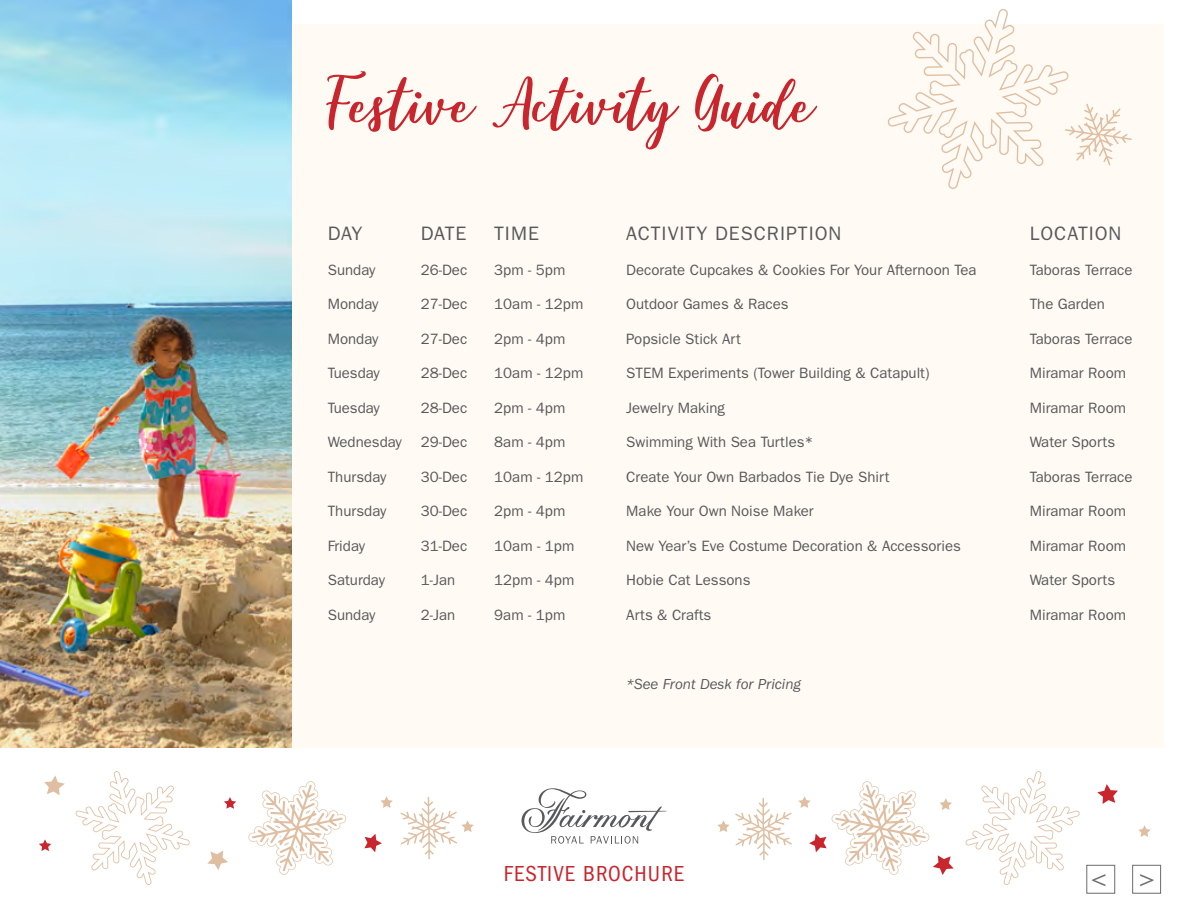
<style>
.page{position:relative;width:1188px;height:918px;background:#fff}
.page>*{position:absolute;margin:0;border:0;box-sizing:border-box;transform-origin:0 0}
.t1{font:27.15px "ITC Franklin Gothic Std";color:#6d6e71}
.t2{font:condensed 22.5px "ITC Franklin Gothic Std";letter-spacing:.05em;color:#c9252c}
.t3{font:19.5px "ITC Franklin Gothic Std";letter-spacing:.05em;color:#58595b}
.t4{font:15px "ITC Franklin Gothic Std";color:#58595b}
.t5{font:italic 15px "ITC Franklin Gothic Std";color:#58595b}
</style>
<div class="page">
<div style="left:292px;top:13px;width:896px;height:734px;background:#fffbf4"></div>
<div style="left:0;top:0;width:1188px;height:918px;border:24px solid #fff"></div>
<svg style="left:326px;top:71px;width:491px;height:79px"></svg>
<svg style="left:888px;top:9px;width:244px;height:180px"></svg>
<img style="left:0;top:0;width:292px;height:747px">
<svg style="left:75px;top:771px;width:115px;height:114px"></svg>
<svg style="left:248px;top:781px;width:99px;height:94px"></svg>
<svg style="left:207px;top:850px;width:21px;height:20px"></svg>
<svg style="left:380px;top:796px;width:13px;height:12px"></svg>
<svg style="left:364px;top:834px;width:18px;height:18px"></svg>
<svg style="left:224px;top:797px;width:12px;height:12px"></svg>
<svg style="left:39px;top:839px;width:12px;height:12px"></svg>
<svg style="left:44px;top:775px;width:21px;height:20px"></svg>
<svg style="left:400px;top:797px;width:74px;height:62px"></svg>
<svg style="left:965px;top:771px;width:115px;height:114px"></svg>
<svg style="left:798px;top:781px;width:156px;height:94px"></svg>
<svg style="left:1138px;top:825px;width:13px;height:12px"></svg>
<svg style="left:1097px;top:784px;width:21px;height:20px"></svg>
<svg style="left:717px;top:798px;width:75px;height:62px"></svg>
<div style="left:1086px;top:865px;width:29px;height:29px;border:1px solid #6d6e71"></div>
<div style="left:1132px;top:865px;width:29px;height:29px;border:1px solid #6d6e71"></div>
<svg style="left:521px;top:788px;width:145px;height:56px"></svg>
<h3 class="t3" style="left:328px;top:222px;width:36px">DAY</h3>
<h3 class="t3" style="left:421px;top:222px;width:47px">DATE</h3>
<h3 class="t3" style="left:494px;top:222px;width:46px">TIME</h3>
<h3 class="t3" style="left:626px;top:222px;width:217px">ACTIVITY DESCRIPTION</h3>
<h3 class="t3" style="left:1030px;top:222px;width:93px">LOCATION</h3>
<p class="t4" style="left:328px;top:261px;width:49px">Sunday</p>
<p class="t4" style="left:421px;top:261px;width:48px">26-Dec</p>
<p class="t4" style="left:494px;top:261px;width:73px">3pm - 5pm</p>
<p class="t4" style="left:626px;top:261px;width:352px">Decorate Cupcakes &amp; Cookies For Your Afternoon Tea</p>
<p class="t4" style="left:1030px;top:261px;width:104px">Taboras Terrace</p>
<p class="t4" style="left:328px;top:295px;width:52px">Monday</p>
<p class="t4" style="left:421px;top:295px;width:48px">27-Dec</p>
<p class="t4" style="left:494px;top:295px;width:91px">10am - 12pm</p>
<p class="t4" style="left:626px;top:295px;width:164px">Outdoor Games &amp; Races</p>
<p class="t4" style="left:1030px;top:295px;width:77px">The Garden</p>
<p class="t4" style="left:328px;top:330px;width:52px">Monday</p>
<p class="t4" style="left:421px;top:330px;width:48px">27-Dec</p>
<p class="t4" style="left:494px;top:330px;width:73px">2pm - 4pm</p>
<p class="t4" style="left:626px;top:330px;width:116px">Popsicle Stick Art</p>
<p class="t4" style="left:1030px;top:330px;width:104px">Taboras Terrace</p>
<p class="t4" style="left:328px;top:364px;width:54px">Tuesday</p>
<p class="t4" style="left:421px;top:364px;width:48px">28-Dec</p>
<p class="t4" style="left:494px;top:364px;width:91px">10am - 12pm</p>
<p class="t4" style="left:626px;top:364px;width:305px">STEM Experiments (Tower Building &amp; Catapult)</p>
<p class="t4" style="left:1030px;top:364px;width:98px">Miramar Room</p>
<p class="t4" style="left:328px;top:399px;width:54px">Tuesday</p>
<p class="t4" style="left:421px;top:399px;width:48px">28-Dec</p>
<p class="t4" style="left:494px;top:399px;width:73px">2pm - 4pm</p>
<p class="t4" style="left:626px;top:399px;width:100px">Jewelry Making</p>
<p class="t4" style="left:1030px;top:399px;width:98px">Miramar Room</p>
<p class="t4" style="left:328px;top:433px;width:76px">Wednesday</p>
<p class="t4" style="left:421px;top:433px;width:48px">29-Dec</p>
<p class="t4" style="left:494px;top:433px;width:73px">8am - 4pm</p>
<p class="t4" style="left:626px;top:433px;width:189px">Swimming With Sea Turtles*</p>
<p class="t4" style="left:1030px;top:433px;width:87px">Water Sports</p>
<p class="t4" style="left:328px;top:468px;width:60px">Thursday</p>
<p class="t4" style="left:421px;top:468px;width:48px">30-Dec</p>
<p class="t4" style="left:494px;top:468px;width:91px">10am - 12pm</p>
<p class="t4" style="left:626px;top:468px;width:265px">Create Your Own Barbados Tie Dye Shirt</p>
<p class="t4" style="left:1030px;top:468px;width:104px">Taboras Terrace</p>
<p class="t4" style="left:328px;top:502px;width:60px">Thursday</p>
<p class="t4" style="left:421px;top:502px;width:48px">30-Dec</p>
<p class="t4" style="left:494px;top:502px;width:73px">2pm - 4pm</p>
<p class="t4" style="left:626px;top:502px;width:189px">Make Your Own Noise Maker</p>
<p class="t4" style="left:1030px;top:502px;width:98px">Miramar Room</p>
<p class="t4" style="left:328px;top:537px;width:39px">Friday</p>
<p class="t4" style="left:421px;top:537px;width:48px">31-Dec</p>
<p class="t4" style="left:494px;top:537px;width:82px">10am - 1pm</p>
<p class="t4" style="left:626px;top:537px;width:336px">New Year’s Eve Costume Decoration &amp; Accessories</p>
<p class="t4" style="left:1030px;top:537px;width:98px">Miramar Room</p>
<p class="t4" style="left:328px;top:571px;width:59px">Saturday</p>
<p class="t4" style="left:421px;top:571px;width:36px">1-Jan</p>
<p class="t4" style="left:494px;top:571px;width:82px">12pm - 4pm</p>
<p class="t4" style="left:626px;top:571px;width:126px">Hobie Cat Lessons</p>
<p class="t4" style="left:1030px;top:571px;width:87px">Water Sports</p>
<p class="t4" style="left:328px;top:606px;width:49px">Sunday</p>
<p class="t4" style="left:421px;top:606px;width:36px">2-Jan</p>
<p class="t4" style="left:494px;top:606px;width:73px">9am - 1pm</p>
<p class="t4" style="left:626px;top:606px;width:87px">Arts &amp; Crafts</p>
<p class="t4" style="left:1030px;top:606px;width:98px">Miramar Room</p>
<p class="t5" style="left:626px;top:675px;width:176px">*See Front Desk for Pricing</p>
<h2 class="t2" style="left:504px;top:861px;width:170px">FESTIVE BROCHURE</h2>
<h1 class="t1" style="left:1091px;top:863px;width:66px">&lt; &gt;</h1>
</div>
